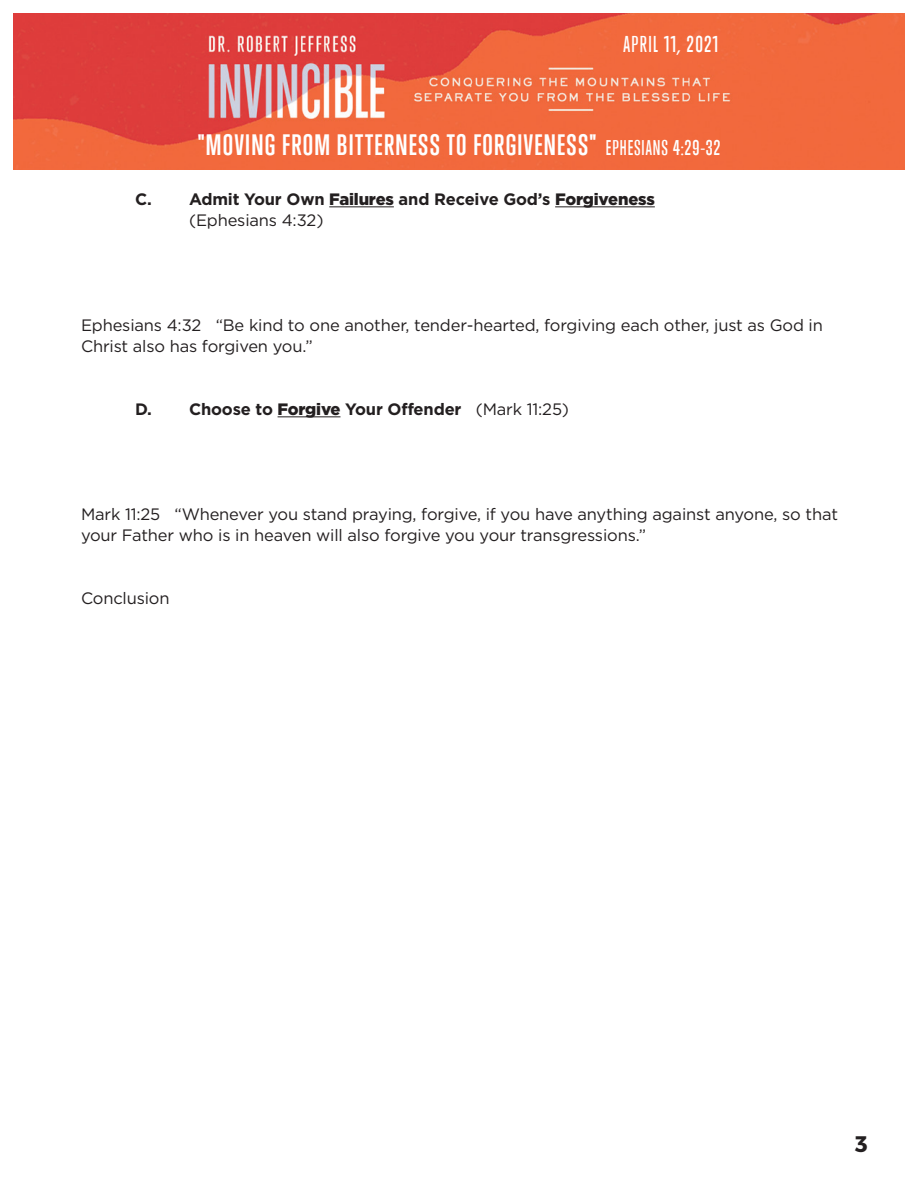
<style>
.page{position:relative;width:918px;height:1188px;background:#fff}
.page>*{position:absolute;margin:0;border:0;box-sizing:border-box;transform-origin:0 0}
.t1{font:700 27px "Trump Gothic East";letter-spacing:.05em;color:#fff}
.t2{font:700 22.5px "Montserrat";color:#231f20}
.t3{font:500 21px "Trump Gothic East";letter-spacing:.07em;color:#fff}
.t4{font:16.5px/21px "Gotham";letter-spacing:-.01em;color:#231f20}
.t5{font:700 16.5px "Gotham";letter-spacing:-.01em;color:#231f20}
.s1{font-weight:500;font-size:19.5px}
.s2{font-weight:900}
.s3{font-weight:400}
</style>
<div class="page">
<hr style="left:329px;top:206px;width:65px;height:1px;background:#231f20">
<hr style="left:555px;top:206px;width:100px;height:1px;background:#231f20">
<hr style="left:278px;top:416px;width:62px;height:1px;background:#231f20">
<img style="left:14px;top:14px;width:890px;height:156px">
<p class="t3" style="left:623px;top:31px;width:96px">APRIL 11, 2021</p>
<p class="t1" style="left:198px;top:128px;width:524px">"MOVING FROM BITTERNESS TO FORGIVENESS" <span class="s1">EPHESIANS 4:29-32</span></p>
<p class="t5" style="left:135px;top:188px;width:521px">C. Admit Your Own <span class="s2">Failures</span> and Receive God’s <span class="s2">Forgiveness</span></p>
<p class="t4" style="left:189px;top:210px;width:136px">(Ephesians 4:32)</p>
<p class="t4" style="left:81px;top:315px;width:743px">Ephesians 4:32 “Be kind to one another, tender-hearted, forgiving each other, just as God in<br>Christ also has forgiven you.”</p>
<p class="t5" style="left:135px;top:398px;width:436px">D. Choose to <span class="s2">Forgive</span> Your Offender <span class="s3">(Mark 11:25)</span></p>
<p class="t4" style="left:81px;top:504px;width:759px">Mark 11:25 “Whenever you stand praying, forgive, if you have anything against anyone, so that your Father who is in heaven will also forgive you your transgressions.”</p>
<p class="t4" style="left:81px;top:588px;width:90px">Conclusion</p>
<p class="t2" style="left:855px;top:1130px;width:14px">3</p>
</div>
